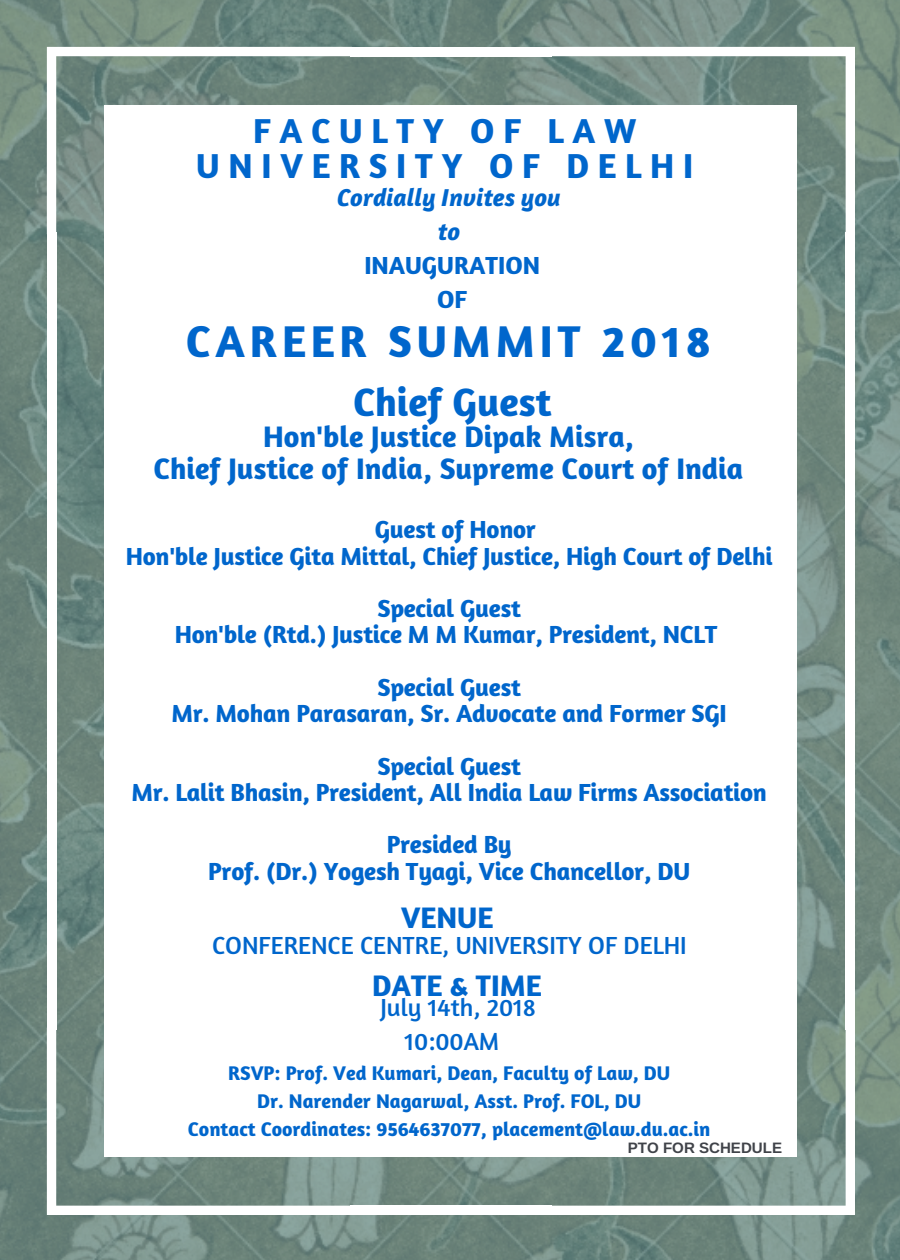
<style>
.page{position:relative;width:900px;height:1260px;background:#fff}
.page>*{position:absolute;margin:0;border:0;box-sizing:border-box;transform-origin:0 0}
.t1{font:700 45.25px "Amaranth";letter-spacing:.11em;color:#06c}
.t2{font:700 40.25px "Amaranth";color:#06c}
.t3{font:700 35.25px/35.5px "Amaranth";letter-spacing:.25em;color:#06c;text-align:center}
.t4{font:700 30.25px/32px "Amaranth";color:#06c;text-align:center}
.t5{font:700 25.25px/26.2px "Amaranth";letter-spacing:-.01em;color:#06c;text-align:center}
.t6{font:25.25px/33.8px "Amaranth";color:#06c;text-align:center}
.t7{font:italic 700 25.25px/33.8px "Amaranth";color:#06c;text-align:center}
.t8{font:700 20px/28px "Amaranth";color:#06c;text-align:center}
.t9{font:700 15px "Arimo";color:#404349}
</style>
<div class="page">
<img style="left:0;top:0;width:900px;height:1260px">
<div style="left:350px;top:232px;width:202px;height:798px;background:#fff"></div>
<svg style="left:47px;top:47px;width:305px;height:187px"></svg>
<div style="left:350px;top:105px;width:202px;height:129px;background:#fff"></div>
<div style="left:350px;top:47px;width:202px;height:9px;background:#fff"></div>
<svg style="left:550px;top:47px;width:305px;height:187px"></svg>
<div style="left:105px;top:232px;width:247px;height:798px;background:#fff"></div>
<div style="left:47px;top:232px;width:9px;height:798px;background:#fff"></div>
<svg style="left:47px;top:1028px;width:305px;height:187px"></svg>
<div style="left:350px;top:1028px;width:202px;height:129px;background:#fff"></div>
<div style="left:350px;top:1206px;width:202px;height:9px;background:#fff"></div>
<svg style="left:550px;top:1028px;width:305px;height:187px"></svg>
<div style="left:550px;top:232px;width:247px;height:798px;background:#fff"></div>
<div style="left:846px;top:232px;width:9px;height:798px;background:#fff"></div>
<h3 class="t3" style="left:196px;top:112px;width:499px">FACULTY OF LAW<br>UNIVERSITY OF DELHI</h3>
<p class="t7" style="left:337px;top:181px;width:226px">Cordially Invites you to</p>
<p class="t5" style="left:364px;top:248px;width:177px;line-height:33.8px">INAUGURATION<br>OF</p>
<h1 class="t1" style="left:186px;top:313px;width:527px">CAREER SUMMIT 2018</h1>
<h2 class="t2" style="left:353px;top:377px;width:200px">Chief Guest</h2>
<p class="t4" style="left:154px;top:420px;width:591px">Hon'ble Justice Dipak Misra,<br>Chief Justice of India, Supreme Court of India</p>
<p class="t5" style="left:126px;top:516px;width:648px">Guest of Honor<br>Hon'ble Justice Gita Mittal, Chief Justice, High Court of Delhi</p>
<p class="t5" style="left:175px;top:595px;width:544px">Special Guest<br>Hon'ble (Rtd.) Justice M M Kumar, President, NCLT</p>
<p class="t5" style="left:172px;top:673px;width:557px">Special Guest<br>Mr. Mohan Parasaran, Sr. Advocate and Former SGI</p>
<p class="t5" style="left:131px;top:752px;width:637px">Special Guest<br>Mr. Lalit Bhasin, President, All India Law Firms Association</p>
<p class="t5" style="left:208px;top:831px;width:483px">Presided By<br>Prof. (Dr.) Yogesh Tyagi, Vice Chancellor, DU</p>
<p class="t4" style="left:401px;top:901px;width:93px">VENUE</p>
<p class="t6" style="left:212px;top:928px;width:476px">CONFERENCE CENTRE, UNIVERSITY OF DELHI</p>
<p class="t4" style="left:372px;top:968px;width:171px">DATE &amp; TIME</p>
<p class="t6" style="left:380px;top:990px;width:157px">July 14th, 2018<br>10:00AM</p>
<p class="t8" style="left:188px;top:1059px;width:524px">RSVP: Prof. Ved Kumari, Dean, Faculty of Law, DU<br>Dr. Narender Nagarwal, Asst. Prof. FOL, DU<br>Contact Coordinates: 9564637077, placement@law.du.ac.in</p>
<p class="t9" style="left:628px;top:1140px;width:156px">PTO FOR SCHEDULE</p>
</div>
